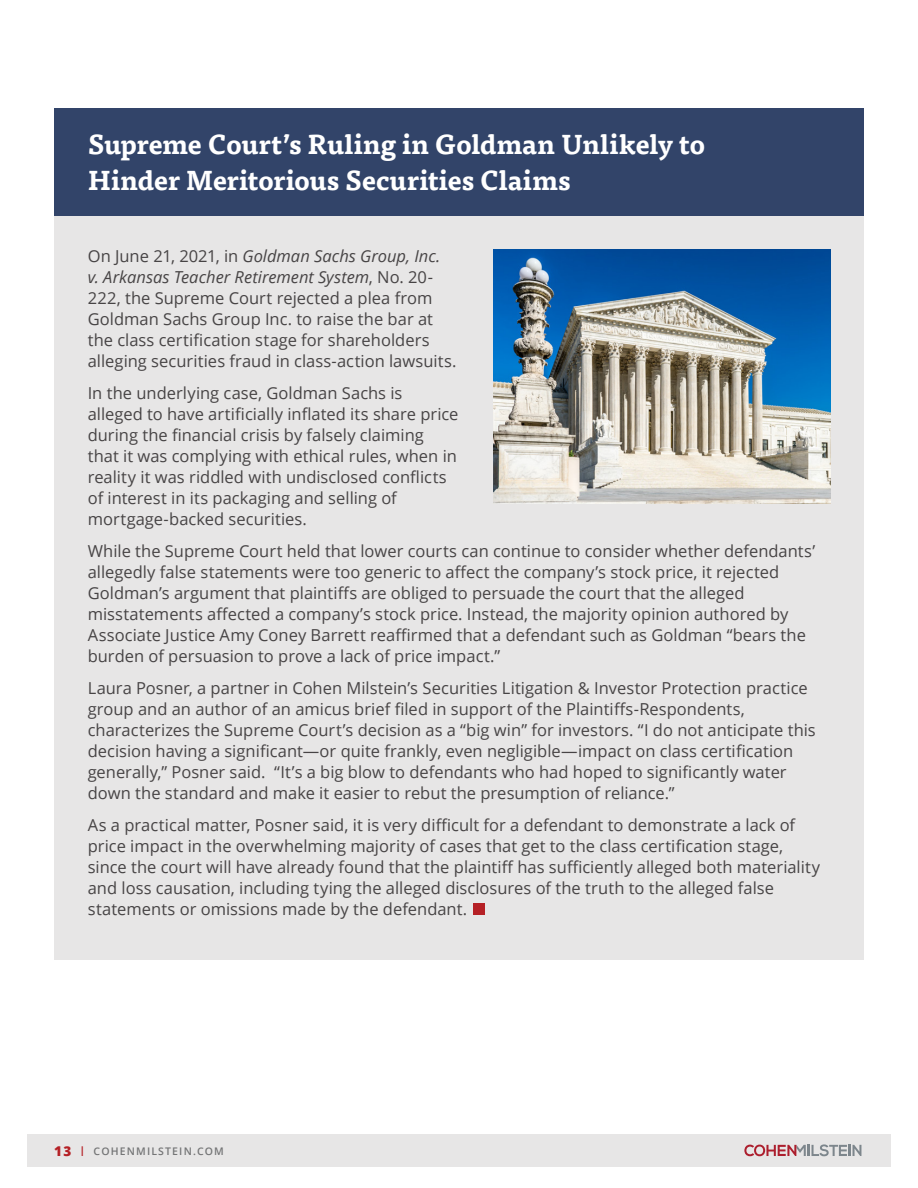
<style>
.page{position:relative;width:918px;height:1188px;background:#fff}
.page>*{position:absolute;margin:0;border:0;box-sizing:border-box;transform-origin:0 0}
.Event_HL{font:700 27px/36px "Tisa Pro";color:#fff}
.Main_text_less_space{font:16.5px/21px "Open Sans";color:#474445}
.t1{font:600 10.5px "Open Sans";letter-spacing:.11em;color:#747576}
.s1{font-style:italic}
.s2{font-weight:800;font-size:13.5px;color:#b52025}
.s3{font-weight:400;font-size:13.5px;color:#b52025}
</style>
<div class="page">
<div style="left:54px;top:216px;width:810px;height:743px;background:#e7e6e6"></div>
<div style="left:54px;top:108px;width:810px;height:108px;background:#324469"></div>
<div style="left:474px;top:903px;width:11px;height:12px;background:#b52025"></div>
<img style="left:493px;top:250px;width:337px;height:254px">
<div style="left:27px;top:1134px;width:864px;height:33px;background:#e7e6e6"></div>
<svg style="left:744px;top:1144px;width:117px;height:12px"></svg>
<p class="Event_HL" style="left:88px;top:125px;width:619px">Supreme Court’s Ruling in Goldman Unlikely to<br>Hinder Meritorious Securities Claims</p>
<p class="Main_text_less_space" style="left:88px;top:245px;width:370px">On June 21, 2021, in <span class="s1">Goldman Sachs Group, Inc.<br>v. Arkansas Teacher Retirement System</span>, No. 20- 222, the Supreme Court rejected a plea from Goldman Sachs Group Inc. to raise the bar at the class certification stage for shareholders alleging securities fraud in class-action lawsuits.</p>
<p class="Main_text_less_space" style="left:88px;top:382px;width:372px">In the underlying case, Goldman Sachs is alleged to have artificially inflated its share price during the financial crisis by falsely claiming that it was complying with ethical rules, when in reality it was riddled with undisclosed conflicts of interest in its packaging and selling of mortgage-backed securities.</p>
<p class="Main_text_less_space" style="left:88px;top:540px;width:729px">While the Supreme Court held that lower courts can continue to consider whether defendants’ allegedly false statements were too generic to affect the company’s stock price, it rejected Goldman’s argument that plaintiffs are obliged to persuade the court that the alleged misstatements affected a company’s stock price. Instead, the majority opinion authored by Associate Justice Amy Coney Barrett reaffirmed that a defendant such as Goldman “bears the burden of persuasion to prove a lack of price impact.”</p>
<p class="Main_text_less_space" style="left:88px;top:677px;width:730px">Laura Posner, a partner in Cohen Milstein’s Securities Litigation &amp; Investor Protection practice group and an author of an amicus brief filed in support of the Plaintiffs-Respondents, characterizes the Supreme Court’s decision as a “big win” for investors. “I do not anticipate this decision having a significant—or quite frankly, even negligible—impact on class certification generally,” Posner said. “It’s a big blow to defendants who had hoped to significantly water down the standard and make it easier to rebut the presumption of reliance.”</p>
<p class="Main_text_less_space" style="left:88px;top:814px;width:734px">As a practical matter, Posner said, it is very difficult for a defendant to demonstrate a lack of price impact in the overwhelming majority of cases that get to the class certification stage, since the court will have already found that the plaintiff has sufficiently alleged both materiality and loss causation, including tying the alleged disclosures of the truth to the alleged false statements or omissions made by the defendant.</p>
<p class="t1" style="left:54px;top:1144px;width:172px"><span class="s2">13</span> <span class="s3">I</span> COHENMILSTEIN.COM</p>
</div>
